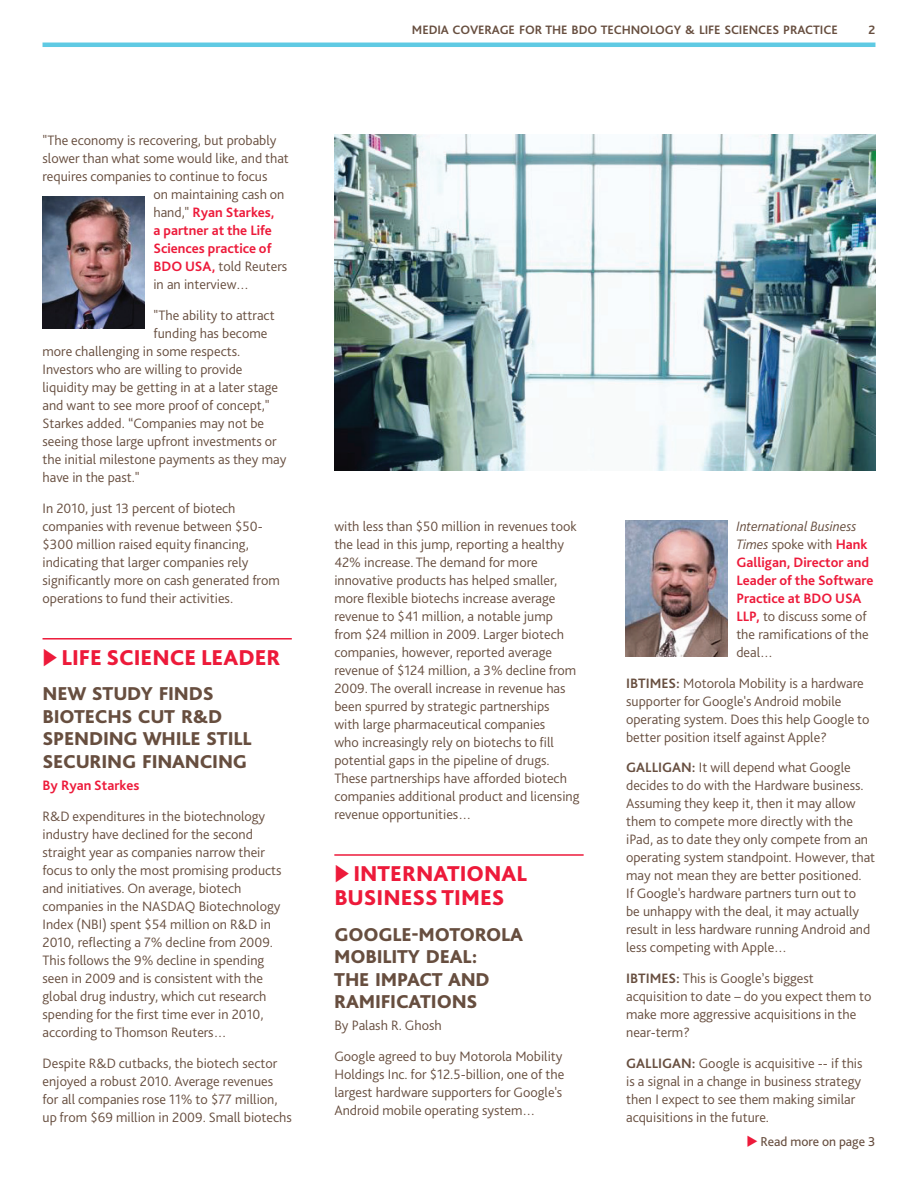
<style>
.page{position:relative;width:918px;height:1188px;background:#fff}
.page>*{position:absolute;margin:0;border:0;box-sizing:border-box;transform-origin:0 0}
.t1{font:800 22.5px/24px "Bliss Pro";color:#ed1a3a}
.t2{font:800 19.5px/22.5px "Bliss Pro";letter-spacing:-.01em;color:#674e3f}
.t3{font:300 14.25px/18px "Bliss Pro";color:#674e3f}
.t4{font:700 14.25px/18px "Bliss Pro";color:#ed1a3a}
.t5{font:700 14.25px "Bliss Pro";letter-spacing:-.005em;color:#674e3f}
.t6{font:13.5px "Bliss Pro";color:#674e3f}
.t7{font:700 12.75px "Bliss Pro";letter-spacing:-.005em;color:#674e3f}
.s1{font-weight:300;color:#674e3f}
.s2{font-weight:700;color:#ed1a3a}
.s3{font-weight:300;font-style:italic;color:#674e3f}
.s4{font-weight:700}
.s5{color:#ed1a3a}
</style>
<div class="page">
<hr style="left:43px;top:43px;width:832px;height:4px;background:#5fcae3">
<hr style="left:43px;top:638px;width:249px;height:2px;background:#ed1a3a">
<hr style="left:334px;top:854px;width:250px;height:2px;background:#ed1a3a">
<img style="left:626px;top:520px;width:102px;height:137px">
<img style="left:43px;top:197px;width:102px;height:131px">
<img style="left:334px;top:134px;width:541px;height:337px">
<p class="t3" style="left:43px;top:131px;width:235px">"The economy is recovering, but probably</p>
<p class="t3" style="left:43px;top:149px;width:248px">slower than what some would like, and that</p>
<p class="t3" style="left:43px;top:167px;width:226px">requires companies to continue to focus</p>
<p class="t3" style="left:153px;top:185px;width:133px">on maintaining cash on</p>
<p class="t4" style="left:153px;top:203px;width:123px"><span class="s1">hand,"</span> Ryan Starkes,</p>
<p class="t4" style="left:153px;top:221px;width:120px">a partner at the Life</p>
<p class="t4" style="left:153px;top:239px;width:120px">Sciences practice of</p>
<p class="t3" style="left:153px;top:257px;width:135px"><span class="s2">BDO USA,</span> told Reuters</p>
<p class="t3" style="left:153px;top:275px;width:97px">in an interview…</p>
<p class="t3" style="left:153px;top:306px;width:123px">"The ability to attract</p>
<p class="t3" style="left:153px;top:324px;width:115px">funding has become</p>
<p class="t3" style="left:43px;top:342px;width:199px">more challenging in some respects.</p>
<p class="t3" style="left:43px;top:360px;width:201px">I nvestors who are willing to provide</p>
<p class="t3" style="left:43px;top:378px;width:237px">liquidity may be getting in at a later stage</p>
<p class="t3" style="left:43px;top:396px;width:229px">and want to see more proof of concept,"</p>
<p class="t3" style="left:43px;top:414px;width:223px">Starkes added. “Companies may not be</p>
<p class="t3" style="left:43px;top:432px;width:236px">seeing those large upfront investments or</p>
<p class="t3" style="left:43px;top:450px;width:245px">the initial milestone payments as they may</p>
<p class="t3" style="left:43px;top:468px;width:99px">have in the past."</p>
<p class="t3" style="left:43px;top:499px;width:239px">I n 2010, just 13 percent of biotech companies with revenue between $50- $300 million raised equity financing, indicating that larger companies rely significantly more on cash generated from operations to fund their activities.</p>
<h1 class="t1" style="left:43px;top:645px;width:240px">◆ LIFE SCIENCE LEADER</h1>
<h2 class="t2" style="left:42px;top:682px;width:211px">NEW STUDY FINDS<br>BIOTECHS CUT R&amp;D<br>SPENDING WHILE STILL<br>SECURING FINANCING</h2>
<p class="t4" style="left:43px;top:776px;width:98px">By Ryan Starkes</p>
<p class="t3" style="left:43px;top:807px;width:241px">R&amp;D expenditures in the biotechnology industry have declined for the second straight year as companies narrow their focus to only the most promising products and initiatives. On average, biotech companies in the NASDA</p>
<p class="t3" style="left:43px;top:897px;width:239px;text-indent:142px">Q Biotechnology I ndex (N BI) spent $54 million on R&amp;D in 2010, reflecting a 7% decline from 2009.<br>This follows the 9% decline in spending seen in 2009 and is consistent with the global drug industry, which cut research spending for the first time ever in 2010, according to Thomson Reuters…</p>
<p class="t3" style="left:43px;top:1053px;width:251px">Despite R&amp;D cutbacks, the biotech sector enjoyed a robust 2010. Average revenues for all companies rose 11% to $77 million, up from $69 million in 2009. Small biotechs</p>
<p class="t7" style="left:412px;top:22px;width:427px">media coverage for the BDO Technology &amp; Life Sciences Practice</p>
<p class="t7" style="left:869px;top:22px;width:8px">2</p>
<p class="t3" style="left:334px;top:517px;width:247px">with less than $50 million in revenues took the lead in this jump, reporting a healthy 42% increase. The demand for more innovative products has helped smaller, more flexible biotechs increase average revenue to $41 million, a notable jump from $24 million in 2009. Larger biotech companies, however, reported average revenue of $124 million, a 3% decline from 2009. The overall increase in revenue has been spurred by strategic partnerships<br>with large pharmaceutical companies<br>who increasingly rely on biotechs to fill potential gaps in the pipeline of drugs.<br>These partnerships have afforded biotech companies additional product and licensing revenue opportunities…</p>
<h1 class="t1" style="left:334px;top:861px;width:194px">◆ I NTERNATIONAL<br>BUSINESS TIMES</h1>
<h2 class="t2" style="left:334px;top:922px;width:190px">GOOGLE-MOTOROLA<br>MOBILITY DEAL:<br>THE IMPACT AND<br>RAMIFICATIONS</h2>
<p class="t3" style="left:334px;top:1010px;width:230px;line-height:30.8px">By Palash R. Ghosh<br>Google agreed to buy Motorola Mobility</p>
<p class="t3" style="left:334px;top:1065px;width:232px">Holdings I nc. for $12.5-billion, one of the largest hardware supporters for Google's<br>Android mobile operating system…</p>
<p class="t4" style="left:736px;top:517px;width:139px"><span class="s3">International Business<br>Times</span> <span class="s1">spoke with</span> Hank<br>Galligan, Director and<br>Leader of the Software<br>Practice at BDO USA<br>LLP, <span class="s1">to discuss some of the ramifications of the deal…</span></p>
<p class="t3" style="left:626px;top:674px;width:245px;text-indent:42px"><span class="s4">S:</span> Motorola Mobility is a hardware supporter for Google's Android mobile operating system. Does this help Google to better position itself against Apple?</p>
<p class="t5" style="left:626px;top:759px;width:27px">GALLIG</p>
<p class="t5" style="left:626px;top:674px;width:21px">IBTIME</p>
<p class="t3" style="left:626px;top:758px;width:251px;text-indent:46px"><span class="s4">AN :</span> It will depend what Google decides to do with the Hardware business.<br>Assuming they keep it, then it may allow them to compete more directly with the iPad, as to date they only compete from an operating system standpoint. However, that may not mean they are better positioned.<br>I f Google's hardware partners turn out to<br>be unhappy with the deal, it may actually result in less hardware running Android and less competing with Apple…</p>
<p class="t5" style="left:626px;top:970px;width:21px">IBTIME</p>
<p class="t3" style="left:626px;top:969px;width:247px;text-indent:42px"><span class="s4">S:</span> This is Google’s biggest acquisition to date – do you expect them to make more aggressive acquisitions in the near-term?</p>
<p class="t5" style="left:626px;top:1054px;width:27px">GALLIG</p>
<p class="t3" style="left:626px;top:1054px;width:238px;text-indent:46px"><span class="s4">AN :</span> Google is acquisitive -- if this is a signal in a change in business strategy then I expect to see them making similar acquisitions in the future.</p>
<p class="t6" style="left:746px;top:1133px;width:131px"><span class="s5">◆</span> Read more on page 3</p>
</div>
